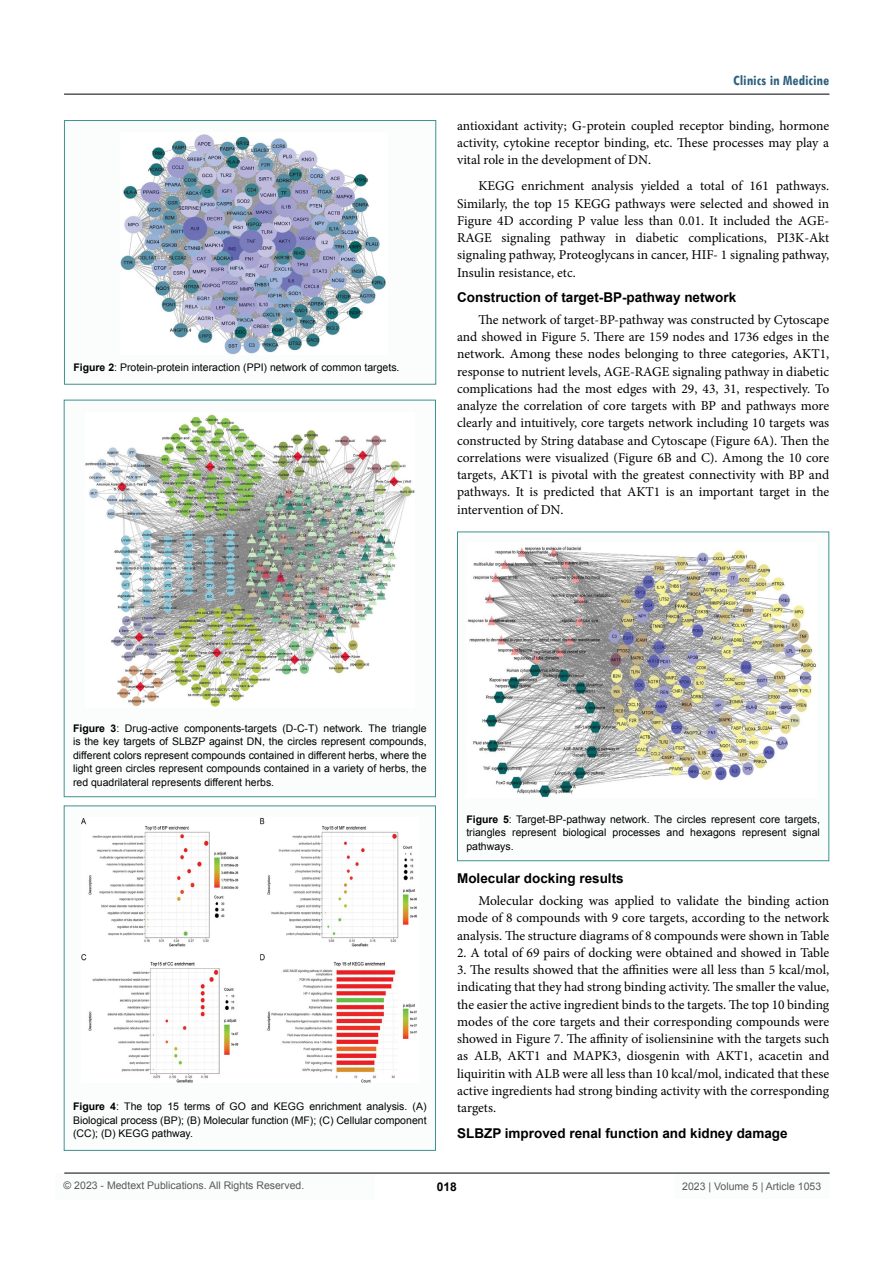
<style>
.page{position:relative;width:893px;height:1263px;background:#fff}
.page>*{position:absolute;margin:0;border:0;box-sizing:border-box;transform-origin:0 0}
.t1{font:700 condensed 15px "Tw Cen";color:#2e617e}
.t2{font:13.5px/17.2px "Minion Pro";letter-spacing:-.005em;color:#000;text-align:justify}
.t3{font:700 13.5px "Arial";color:#000}
.t4{font:700 12px "Arial";color:#000}
.t5{font:10.5px/13.5px "Arial";color:#000;text-align:justify}
.t6{font:10.5px "Arial";color:#58595b}
.s1{font-weight:700}
</style>
<div class="page">
<div style="left:55px;top:1173px;width:320px;height:26px;background:#fbfdfd"></div>
<hr style="left:64px;top:1173px;width:766px;height:1px;background:#000">
<hr style="left:64px;top:94px;width:765px;height:1px;background:#000">
<div style="left:674px;top:1174px;width:156px;height:25px;background:#fbfdfd"></div>
<div style="left:64px;top:121px;width:372px;height:263px;background:#fbfdfd"></div>
<div style="left:64px;top:120px;width:372px;height:265px;border:1px solid #3f9191"></div>
<img style="left:120px;top:134px;width:266px;height:221px">
<div style="left:64px;top:400px;width:371px;height:397px;background:#fbfdfd"></div>
<div style="left:64px;top:400px;width:372px;height:397px;border:1px solid #3f9191"></div>
<img style="left:86px;top:414px;width:328px;height:293px">
<div style="left:64px;top:806px;width:371px;height:344px;background:#fbfdfd"></div>
<div style="left:64px;top:805px;width:372px;height:346px;border:1px solid #3f9191"></div>
<img style="left:81px;top:818px;width:336px;height:265px">
<div style="left:457px;top:532px;width:372px;height:329px;background:#fbfdfd"></div>
<div style="left:457px;top:531px;width:372px;height:330px;border:1px solid #3f9191"></div>
<img style="left:467px;top:546px;width:349px;height:251px">
<p class="t5" style="left:73px;top:361px;width:328px"><span class="s1">Figure 2</span>: Protein-protein interaction (PPI) network of common targets.</p>
<p class="t1" style="left:733px;top:72px;width:97px">Clinics in Medicine</p>
<p class="t2" style="left:457px;top:117px;width:374px">antioxidant activity; G-protein coupled receptor binding, hormone activity, cytokine receptor binding, etc. These processes may play a vital role in the development of DN.</p>
<p class="t2" style="left:457px;top:177px;width:374px;text-indent:21px">KEGG enrichment analysis yielded a total of 161 pathways.<br>Similarly, the top 15 KEGG pathways were selected and showed in Figure 4D according P value less than 0.01. It included the AGE-RAGE signaling pathway in diabetic complications, PI3K-Akt signaling pathway, Proteoglycans in cancer, HIF- 1 signaling pathway, Insulin resistance, etc.</p>
<p class="t3" style="left:457px;top:289px;width:281px">Construction of target-BP-pathway network</p>
<p class="t2" style="left:457px;top:311px;width:374px;text-indent:21px">The network of target-BP-pathway was constructed by Cytoscape and showed in Figure 5. There are 159 nodes and 1736 edges in the network. Among these nodes belonging to three categories, AKT1, response to nutrient levels, AGE-RAGE signaling pathway in diabetic complications had the most edges with 29, 43, 31, respectively. To analyze the correlation of core targets with BP and pathways more clearly and intuitively, core targets network including 10 targets was constructed by String database and Cytoscape (Figure 6A). Then the correlations were visualized (Figure 6B and C). Among the 10 core targets, AKT1 is pivotal with the greatest connectivity with BP and pathways. It is predicted that AKT1 is an important target in the intervention of DN.</p>
<p class="t5" style="left:73px;top:721px;width:355px"><span class="s1">Figure 3</span>: Drug-active components-targets (D-C-T) network. The triangle is the key targets of SLBZP against DN, the circles represent compounds, different colors represent compounds contained in different herbs, where the light green circles represent compounds contained in a variety of herbs, the red quadrilateral represents different herbs.</p>
<p class="t5" style="left:73px;top:1100px;width:355px"><span class="s1">Figure 4</span>: The top 15 terms of GO and KEGG enrichment analysis. (A)<br>Biological process (BP); (B) Molecular function (MF); (C) Cellular component (CC); (D) KEGG pathway.</p>
<p class="t5" style="left:466px;top:813px;width:355px"><span class="s1">Figure 5</span>: Target-BP-pathway network. The circles represent core targets, triangles represent biological processes and hexagons represent signal pathways.</p>
<p class="t3" style="left:457px;top:870px;width:168px">Molecular docking results</p>
<p class="t2" style="left:457px;top:892px;width:374px;text-indent:21px">Molecular docking was applied to validate the binding action mode of 8 compounds with 9 core targets, according to the network analysis. The structure diagrams of 8 compounds were shown in Table</p>
<p class="t2" style="left:457px;top:944px;width:374px">2. A total of 69 pairs of docking were obtained and showed in Table</p>
<p class="t2" style="left:457px;top:961px;width:374px">3. The results showed that the affinities were all less than 5 kcal/mol, indicating that they had strong binding activity. The smaller the value, the easier the active ingredient binds to the targets. The top 10 binding modes of the core targets and their corresponding compounds were showed in Figure 7. The affinity of isoliensinine with the targets such as ALB, AKT1 and MAPK3, diosgenin with AKT1, acacetin and liquiritin with ALB were all less than 10 kcal/mol, indicated that these active ingredients had strong binding activity with the corresponding targets.</p>
<p class="t3" style="left:457px;top:1124px;width:332px">SLBZP improved renal function and kidney damage</p>
<p class="t6" style="left:64px;top:1179px;width:242px">© 2023 - Medtext Publications. All Rights Reserved.</p>
<p class="t4" style="left:437px;top:1178px;width:22px">018</p>
<p class="t6" style="left:682px;top:1180px;width:140px">2023 | Volume 5 | Article 1053</p>
</div>
